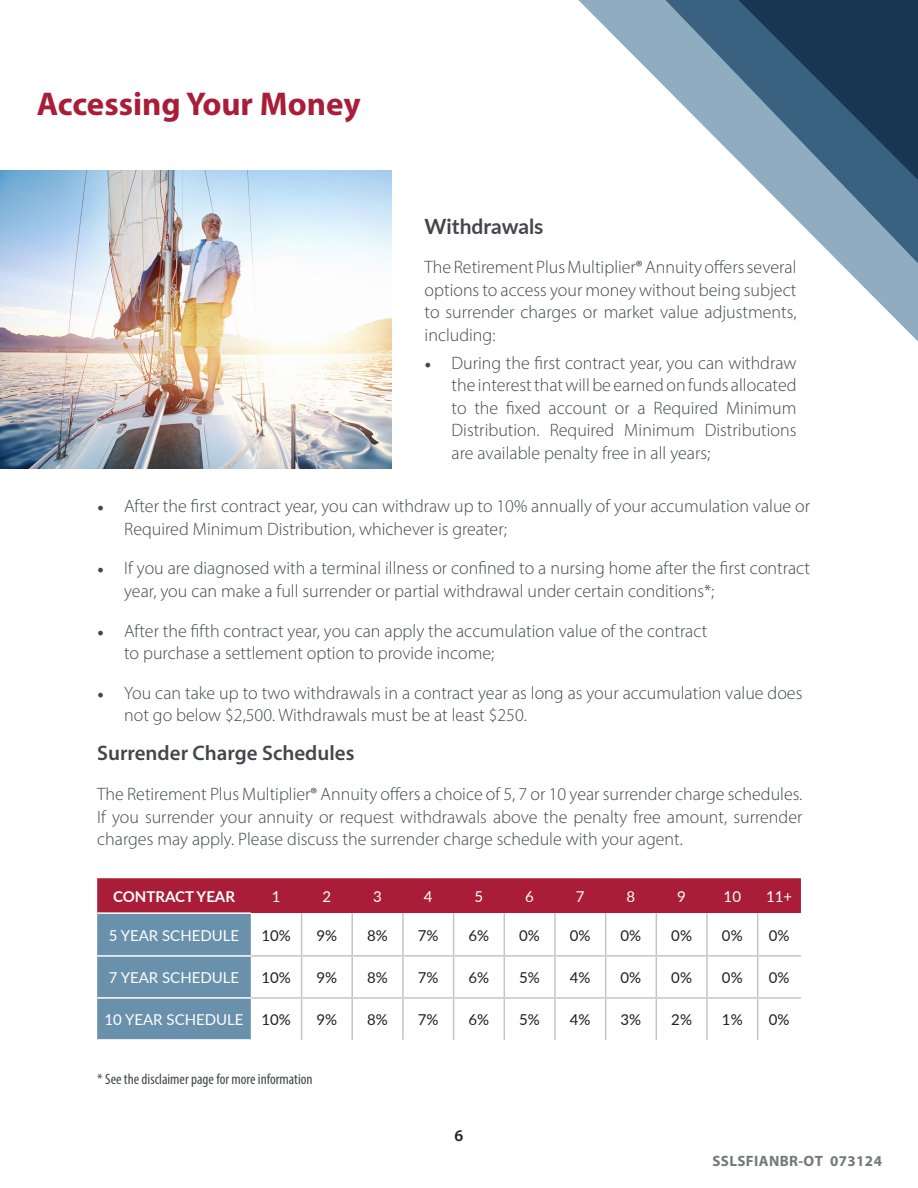
<style>
.page{position:relative;width:918px;height:1188px;background:#fff}
.page>*{position:absolute;margin:0;border:0;box-sizing:border-box;transform-origin:0 0}
.t1{font:700 33px "Myriad Pro";color:#a91d38}
.t2{font:600 21px "Myriad Pro";color:#43464b}
.t3{font:700 21px "Lato";color:#43464b}
.t4{font:300 18px/22.5px "Myriad Pro";color:#43464b}
.t5{font:600 16.5px "Myriad Pro";color:#231f20}
.t6{font:15px "Lato";color:#231f20}
.t7{font:15px "Lato";color:#fff}
.t8{font:condensed 15px "Myriad Pro";color:#43464b}
.t9{font:700 15px "Myriad Pro";letter-spacing:.025em;color:#76787b}
.t10{font:700 15px "Lato";color:#fff}
.s1{font-weight:400;font-stretch:condensed}
.s2{font-family:"Minion Pro";font-weight:400}
</style>
<div class="page">
<svg style="left:97px;top:878px;width:704px;height:161px;background:#8e506a"></svg>
<svg style="left:251px;top:913px;width:550px;height:127px"></svg>
<hr style="left:301px;top:913px;width:1px;height:42px;background:#c6c5c3">
<hr style="left:352px;top:913px;width:1px;height:42px;background:#c6c5c3">
<hr style="left:402px;top:913px;width:2px;height:42px;background:#c6c5c3">
<hr style="left:453px;top:913px;width:1px;height:42px;background:#c6c5c3">
<hr style="left:504px;top:913px;width:1px;height:42px;background:#c6c5c3">
<hr style="left:554px;top:913px;width:2px;height:42px;background:#c6c5c3">
<hr style="left:605px;top:913px;width:1px;height:42px;background:#c6c5c3">
<hr style="left:656px;top:913px;width:1px;height:42px;background:#c6c5c3">
<hr style="left:706px;top:913px;width:2px;height:42px;background:#c6c5c3">
<hr style="left:757px;top:913px;width:1px;height:42px;background:#c6c5c3">
<hr style="left:251px;top:955px;width:51px;height:2px;background:#c6c5c3">
<hr style="left:302px;top:955px;width:50px;height:2px;background:#c6c5c3">
<hr style="left:301px;top:957px;width:1px;height:40px;background:#c6c5c3">
<hr style="left:352px;top:955px;width:51px;height:2px;background:#c6c5c3">
<hr style="left:352px;top:957px;width:1px;height:40px;background:#c6c5c3">
<hr style="left:403px;top:955px;width:51px;height:2px;background:#c6c5c3">
<hr style="left:402px;top:957px;width:2px;height:40px;background:#c6c5c3">
<hr style="left:454px;top:955px;width:50px;height:2px;background:#c6c5c3">
<hr style="left:453px;top:957px;width:1px;height:40px;background:#c6c5c3">
<hr style="left:504px;top:955px;width:51px;height:2px;background:#c6c5c3">
<hr style="left:504px;top:957px;width:1px;height:40px;background:#c6c5c3">
<hr style="left:555px;top:955px;width:51px;height:2px;background:#c6c5c3">
<hr style="left:554px;top:957px;width:2px;height:40px;background:#c6c5c3">
<hr style="left:606px;top:955px;width:50px;height:2px;background:#c6c5c3">
<hr style="left:605px;top:957px;width:1px;height:40px;background:#c6c5c3">
<hr style="left:656px;top:955px;width:51px;height:2px;background:#c6c5c3">
<hr style="left:656px;top:957px;width:1px;height:40px;background:#c6c5c3">
<hr style="left:707px;top:955px;width:51px;height:2px;background:#c6c5c3">
<hr style="left:706px;top:957px;width:2px;height:40px;background:#c6c5c3">
<hr style="left:758px;top:955px;width:43px;height:2px;background:#c6c5c3">
<hr style="left:757px;top:957px;width:1px;height:40px;background:#c6c5c3">
<hr style="left:251px;top:997px;width:51px;height:2px;background:#c6c5c3">
<hr style="left:302px;top:997px;width:50px;height:2px;background:#c6c5c3">
<hr style="left:301px;top:999px;width:1px;height:41px;background:#c6c5c3">
<hr style="left:352px;top:997px;width:51px;height:2px;background:#c6c5c3">
<hr style="left:352px;top:999px;width:1px;height:41px;background:#c6c5c3">
<hr style="left:403px;top:997px;width:51px;height:2px;background:#c6c5c3">
<hr style="left:402px;top:999px;width:2px;height:41px;background:#c6c5c3">
<hr style="left:454px;top:997px;width:50px;height:2px;background:#c6c5c3">
<hr style="left:453px;top:999px;width:1px;height:41px;background:#c6c5c3">
<hr style="left:504px;top:997px;width:51px;height:2px;background:#c6c5c3">
<hr style="left:504px;top:999px;width:1px;height:41px;background:#c6c5c3">
<hr style="left:555px;top:997px;width:51px;height:2px;background:#c6c5c3">
<hr style="left:554px;top:999px;width:2px;height:41px;background:#c6c5c3">
<hr style="left:606px;top:997px;width:50px;height:2px;background:#c6c5c3">
<hr style="left:605px;top:999px;width:1px;height:41px;background:#c6c5c3">
<hr style="left:656px;top:997px;width:51px;height:2px;background:#c6c5c3">
<hr style="left:656px;top:999px;width:1px;height:41px;background:#c6c5c3">
<hr style="left:707px;top:997px;width:51px;height:2px;background:#c6c5c3">
<hr style="left:706px;top:999px;width:2px;height:41px;background:#c6c5c3">
<hr style="left:758px;top:997px;width:43px;height:2px;background:#c6c5c3">
<hr style="left:757px;top:999px;width:1px;height:41px;background:#c6c5c3">
<hr style="left:97px;top:912px;width:154px;height:2px;background:#fff">
<hr style="left:97px;top:955px;width:154px;height:2px;background:#fff">
<hr style="left:97px;top:997px;width:154px;height:2px;background:#fff">
<img style="left:0;top:171px;width:392px;height:297px">
<svg style="left:578px;top:0;width:340px;height:342px"></svg>
<svg style="left:654px;top:0;width:264px;height:277px"></svg>
<svg style="left:725px;top:0;width:193px;height:193px;background:#41617d"></svg>
<p class="t1" style="left:37px;top:83px;width:325px">Accessing Your Money</p>
<p class="t3" style="left:425px;top:210px;width:120px">Withdrawals</p>
<p class="t4" style="left:425px;top:256px;width:373px;text-align:justify">The Retirement Plus Multiplier<span class="s1">®</span> Annuity offers several options to access your money without being subject to surrender charges or market value adjustments, including:</p>
<p class="t4" style="left:452px;top:351px;width:346px;text-align:justify;text-indent:-27px"><span class="s2">•</span> During the first contract year, you can withdraw the interest that will be earned on funds allocated to the fixed account or a Required Minimum Distribution. Required Minimum Distributions are available penalty free in all years;</p>
<p class="t4" style="left:124px;top:495px;width:688px;text-indent:-27px"><span class="s2">•</span> After the first contract year, you can withdraw up to 10% annually of your accumulation value or<br>Required Minimum Distribution, whichever is greater;</p>
<p class="t4" style="left:124px;top:557px;width:687px;text-indent:-27px"><span class="s2">•</span> If you are diagnosed with a terminal illness or confined to a nursing home after the first contract year, you can make a full surrender or partial withdrawal under certain conditions*;</p>
<p class="t4" style="left:124px;top:619px;width:585px;text-indent:-27px"><span class="s2">•</span> After the fifth contract year, you can apply the accumulation value of the contract to purchase a settlement option to provide income;</p>
<p class="t4" style="left:124px;top:681px;width:680px;text-indent:-27px"><span class="s2">•</span> You can take up to two withdrawals in a contract year as long as your accumulation value does not go below $2,500. Withdrawals must be at least $250.</p>
<p class="t2" style="left:97px;top:740px;width:259px">Surrender Charge Schedules</p>
<p class="t4" style="left:97px;top:783px;width:707px;text-align:justify">The Retirement Plus Multiplier<span class="s1">®</span> Annuity offers a choice of 5, 7 or 10 year surrender charge schedules.<br>If you surrender your annuity or request withdrawals above the penalty free amount, surrender charges may apply. Please discuss the surrender charge schedule with your agent.</p>
<p class="t10" style="left:113px;top:885px;width:124px">CONTRACT YEAR</p>
<p class="t7" style="left:272px;top:886px;width:10px">1</p>
<p class="t7" style="left:323px;top:886px;width:10px">2</p>
<p class="t7" style="left:373px;top:886px;width:10px">3</p>
<p class="t7" style="left:424px;top:886px;width:10px">4</p>
<p class="t7" style="left:475px;top:886px;width:10px">5</p>
<p class="t7" style="left:525px;top:886px;width:10px">6</p>
<p class="t7" style="left:576px;top:886px;width:10px">7</p>
<p class="t7" style="left:627px;top:886px;width:10px">8</p>
<p class="t7" style="left:677px;top:886px;width:10px">9</p>
<p class="t7" style="left:724px;top:886px;width:19px">10</p>
<p class="t7" style="left:766px;top:886px;width:28px">11+</p>
<p class="t7" style="left:109px;top:925px;width:132px">5 YEAR SCHEDULE</p>
<p class="t6" style="left:262px;top:925px;width:31px">10%</p>
<p class="t6" style="left:317px;top:925px;width:22px">9%</p>
<p class="t6" style="left:367px;top:925px;width:22px">8%</p>
<p class="t6" style="left:418px;top:925px;width:22px">7%</p>
<p class="t6" style="left:469px;top:925px;width:22px">6%</p>
<p class="t6" style="left:519px;top:925px;width:22px">0%</p>
<p class="t6" style="left:570px;top:925px;width:22px">0%</p>
<p class="t6" style="left:621px;top:925px;width:22px">0%</p>
<p class="t6" style="left:671px;top:925px;width:22px">0%</p>
<p class="t6" style="left:722px;top:925px;width:22px">0%</p>
<p class="t6" style="left:769px;top:925px;width:22px">0%</p>
<p class="t7" style="left:109px;top:967px;width:132px">7 YEAR SCHEDULE</p>
<p class="t6" style="left:262px;top:967px;width:31px">10%</p>
<p class="t6" style="left:317px;top:967px;width:22px">9%</p>
<p class="t6" style="left:367px;top:967px;width:22px">8%</p>
<p class="t6" style="left:418px;top:967px;width:22px">7%</p>
<p class="t6" style="left:469px;top:967px;width:22px">6%</p>
<p class="t6" style="left:519px;top:967px;width:22px">5%</p>
<p class="t6" style="left:570px;top:967px;width:22px">4%</p>
<p class="t6" style="left:621px;top:967px;width:22px">0%</p>
<p class="t6" style="left:671px;top:967px;width:22px">0%</p>
<p class="t6" style="left:722px;top:967px;width:22px">0%</p>
<p class="t6" style="left:769px;top:967px;width:22px">0%</p>
<p class="t7" style="left:104px;top:1009px;width:141px">10 YEAR SCHEDULE</p>
<p class="t6" style="left:262px;top:1009px;width:31px">10%</p>
<p class="t6" style="left:317px;top:1009px;width:22px">9%</p>
<p class="t6" style="left:367px;top:1009px;width:22px">8%</p>
<p class="t6" style="left:418px;top:1009px;width:22px">7%</p>
<p class="t6" style="left:469px;top:1009px;width:22px">6%</p>
<p class="t6" style="left:519px;top:1009px;width:22px">5%</p>
<p class="t6" style="left:570px;top:1009px;width:22px">4%</p>
<p class="t6" style="left:621px;top:1009px;width:22px">3%</p>
<p class="t6" style="left:671px;top:1009px;width:22px">2%</p>
<p class="t6" style="left:722px;top:1009px;width:22px">1%</p>
<p class="t6" style="left:769px;top:1009px;width:22px">0%</p>
<p class="t8" style="left:97px;top:1070px;width:217px">* See the disclaimer page for more information</p>
<p class="t5" style="left:455px;top:1125px;width:10px">6</p>
<p class="t9" style="left:712px;top:1151px;width:171px">SSLSFIANBR-OT 073124</p>
</div>
